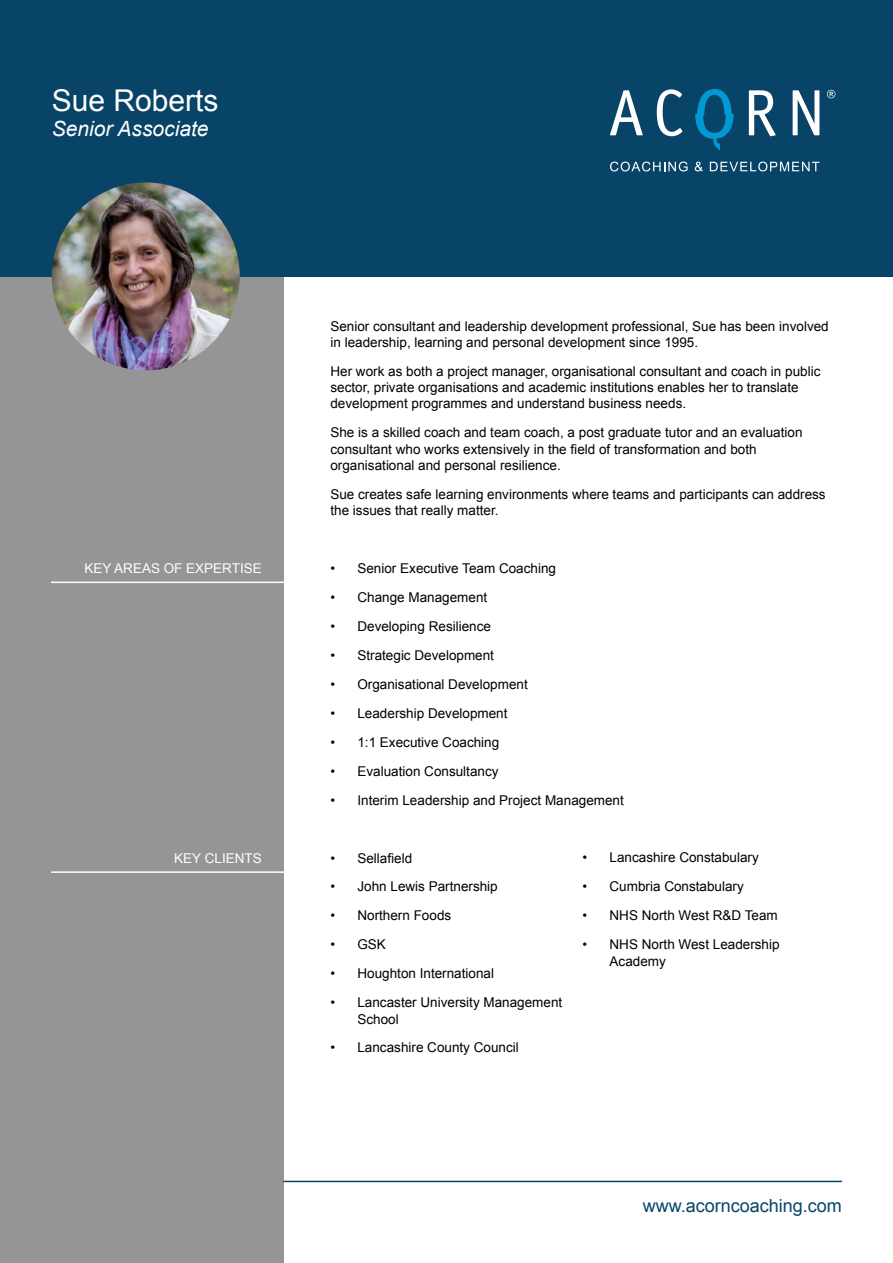
<style>
.page{position:relative;width:893px;height:1263px;background:#fff}
.page>*{position:absolute;margin:0;border:0;box-sizing:border-box;transform-origin:0 0}
.t1{font:30px "Arial";color:#fff}
.t2{font:italic 21px "Arial";color:#fff}
.t3{font:18px "Arial";color:#084468}
.t4{font:13.5px/16.2px "Arial";color:#000}
.t5{font:13.5px "Arial";color:#fff}
</style>
<div class="page">
<div style="left:0;top:0;width:283px;height:1263px;background:#959595"></div>
<div style="left:0;top:0;width:893px;height:276px;background:#084468"></div>
<svg style="left:610px;top:90px;width:33px;height:45px"></svg>
<svg style="left:657px;top:89px;width:25px;height:47px"></svg>
<svg style="left:749px;top:90px;width:27px;height:46px"></svg>
<svg style="left:695px;top:89px;width:39px;height:61px"></svg>
<svg style="left:793px;top:90px;width:26px;height:45px"></svg>
<svg style="left:827px;top:90px;width:8px;height:8px"></svg>
<svg style="left:610px;top:162px;width:78px;height:9px"></svg>
<svg style="left:695px;top:162px;width:8px;height:10px"></svg>
<svg style="left:710px;top:162px;width:110px;height:9px"></svg>
<hr style="left:51px;top:582px;width:236px;height:1px;background:#fff">
<hr style="left:51px;top:871px;width:236px;height:2px;background:#fff">
<img style="left:52px;top:182px;width:188px;height:188px;border-radius:94px">
<hr style="left:283px;top:1181px;width:559px;height:1px;background:#084468">
<h1 class="t1" style="left:52px;top:81px;width:168px">Sue Roberts</h1>
<h2 class="t2" style="left:52px;top:115px;width:158px">Senior Associate</h2>
<p class="t5" style="left:84px;top:559px;width:179px">KEY AREAS OF EXPERTISE</p>
<p class="t5" style="left:174px;top:849px;width:89px">KEY CLIENTS</p>
<p class="t4" style="left:330px;top:318px;width:500px">Senior consultant and leadership development professional, Sue has been involved in leadership, learning and personal development since 1995.</p>
<p class="t4" style="left:330px;top:363px;width:491px">Her work as both a project manager, organisational consultant and coach in public sector, private organisations and academic institutions enables her to translate development programmes and understand business needs.</p>
<p class="t4" style="left:330px;top:425px;width:474px">She is a skilled coach and team coach, a post graduate tutor and an evaluation consultant who works extensively in the field of transformation and both organisational and personal resilience.</p>
<p class="t4" style="left:330px;top:486px;width:497px">Sue creates safe learning environments where teams and participants can address the issues that really matter.</p>
<p class="t4" style="left:330px;top:560px;width:227px">• Senior Executive Team Coaching</p>
<p class="t4" style="left:330px;top:589px;width:158px">• Change Management</p>
<p class="t4" style="left:330px;top:618px;width:162px">• Developing Resilience</p>
<p class="t4" style="left:330px;top:647px;width:165px">• Strategic Development</p>
<p class="t4" style="left:330px;top:676px;width:199px">• Organisational Development</p>
<p class="t4" style="left:330px;top:705px;width:179px">• Leadership Development</p>
<p class="t4" style="left:330px;top:734px;width:170px">• 1:1 Executive Coaching</p>
<p class="t4" style="left:330px;top:763px;width:170px">• Evaluation Consultancy</p>
<p class="t4" style="left:330px;top:792px;width:295px">• Interim Leadership and Project Management</p>
<p class="t4" style="left:330px;top:850px;width:83px">• Sellafield</p>
<p class="t4" style="left:330px;top:879px;width:169px">• John Lewis Partnership</p>
<p class="t4" style="left:330px;top:908px;width:122px">• Northern Foods</p>
<p class="t4" style="left:330px;top:937px;width:57px">• GSK</p>
<p class="t4" style="left:330px;top:966px;width:165px">• Houghton International</p>
<p class="t4" style="left:357px;top:995px;width:206px;text-indent:-27px">• Lancaster University Management<br>School</p>
<p class="t4" style="left:330px;top:1040px;width:190px">• Lancashire County Council</p>
<p class="t4" style="left:583px;top:850px;width:178px">• Lancashire Constabulary</p>
<p class="t4" style="left:583px;top:879px;width:163px">• Cumbria Constabulary</p>
<p class="t4" style="left:583px;top:908px;width:197px">• NHS North West R&amp;D Team</p>
<p class="t4" style="left:610px;top:937px;width:172px;text-indent:-27px">• NHS North West Leadership<br>Academy</p>
<h3 class="t3" style="left:643px;top:1194px;width:201px">www.acorncoaching.com</h3>
</div>
